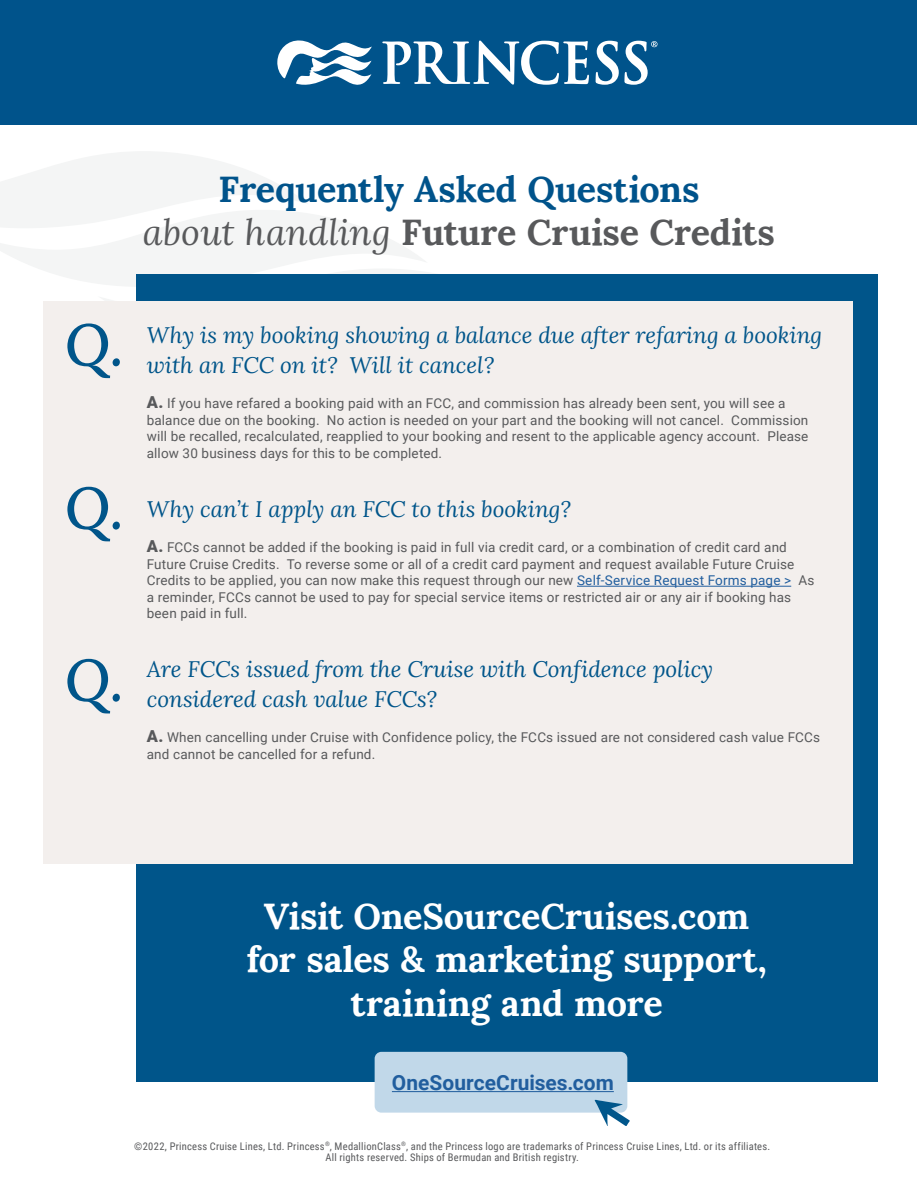
<style>
.page{position:relative;width:918px;height:1188px;background:#fff}
.page>*{position:absolute;margin:0;border:0;box-sizing:border-box;transform-origin:0 0}
.t1{font:italic 58.5px "Lora";color:#00558a}
.t2{font:700 36px/43.2px "Lora";letter-spacing:-.005em;color:#fff;text-align:center}
.t3{font:700 36px/43.2px "Lora";letter-spacing:-.01em;color:#00538b;text-align:center}
.t4{font:italic 22.5px "Lora";color:#00558a}
.t5{font:700 20.85px "Roboto";color:#215e9e}
.t6{font:13.5px/16.5px "Roboto";letter-spacing:.01em;color:#58595b}
.t7{font:10.5px/10.9px "Roboto Condensed";letter-spacing:.02em;color:#58595b;text-align:center}
.s1{font-weight:400;font-style:italic;color:#58595b}
.s2{color:#58595b}
.s3{font-weight:900;font-size:16.5px}
.s4{color:#215e9e}
</style>
<div class="page">
<svg style="left:0;top:152px;width:434px;height:149px"></svg>
<div style="left:136px;top:274px;width:742px;height:808px;background:#00558a"></div>
<div style="left:43px;top:301px;width:810px;height:563px;background:#f3efed"></div>
<div style="left:1px;top:1px;width:916px;height:124px;background:#00538b"></div>
<svg style="left:277px;top:40px;width:95px;height:45px"></svg>
<svg style="left:596px;top:41px;width:61px;height:44px"></svg>
<svg style="left:382px;top:41px;width:207px;height:44px"></svg>
<hr style="left:577px;top:586px;width:214px;height:1px;background:#215e9e">
<div style="left:375px;top:1052px;width:252px;height:61px;background:#c1d8e9;border-radius:7px"></div>
<svg style="left:595px;top:1100px;width:35px;height:26px"></svg>
<hr style="left:392px;top:1091px;width:222px;height:1px;background:#215e9e">
<h2 class="t3" style="left:143px;top:164px;width:634px">Frequently Asked Questions<br><span class="s1">about handling</span> <span class="s2">Future Cruise Credits</span></h2>
<h1 class="t1" style="left:65px;top:304px;width:61px">Q.</h1>
<h1 class="t1" style="left:65px;top:467px;width:61px">Q.</h1>
<h1 class="t1" style="left:65px;top:640px;width:61px">Q.</h1>
<h3 class="t4" style="left:147px;top:319px;width:677px">Why is my booking showing a balance due after refaring a booking</h3>
<h3 class="t4" style="left:147px;top:349px;width:349px">with an FCC on it? Will it cancel?</h3>
<p class="t6" style="left:147px;top:395px;width:663px"><span class="s3">A.</span> If you have refared a booking paid with an FCC, and commission has already been sent, you will see a balance due on the booking. No action is needed on your part and the booking will not cancel. Commission will be recalled, recalculated, reapplied to your booking and resent to the applicable agency account. Please allow 30 business days for this to be completed.</p>
<h3 class="t4" style="left:147px;top:493px;width:426px">Why can’t I apply an FCC to this booking?</h3>
<p class="t6" style="left:147px;top:539px;width:669px"><span class="s3">A.</span> FCCs cannot be added if the booking is paid in full via credit card, or a combination of credit card and Future Cruise Credits. To reverse some or all of a credit card payment and request available Future Cruise Credits to be applied, you can now make this request through our new <span class="s4">Self-Service Request Forms page &gt;</span> As a reminder, FCCs cannot be used to pay for special service items or restricted air or any air if booking has been paid in full.</p>
<h3 class="t4" style="left:147px;top:653px;width:568px">Are FCCs issued from the Cruise with Confidence policy</h3>
<h3 class="t4" style="left:147px;top:683px;width:292px">considered cash value FCCs?</h3>
<p class="t6" style="left:147px;top:729px;width:675px"><span class="s3">A.</span> When cancelling under Cruise with Confidence policy, the FCCs issued are not considered cash value FCCs and cannot be cancelled for a refund.</p>
<h2 class="t2" style="left:246px;top:891px;width:522px">Visit OneSourceCruises.com for sales &amp; marketing support, training and more</h2>
<h3 class="t5" style="left:392px;top:1068px;width:223px">OneSourceCruises.com</h3>
<p class="t7" style="left:134px;top:1140px;width:637px">©2022, Princess Cruise Lines, Ltd. Princess<sup>®</sup>, MedallionClass<sup>®</sup>, and the Princess logo are trademarks of Princess Cruise Lines, Ltd. or its affiliates.<br>All rights reserved. Ships of Bermudan and British registry.</p>
</div>
